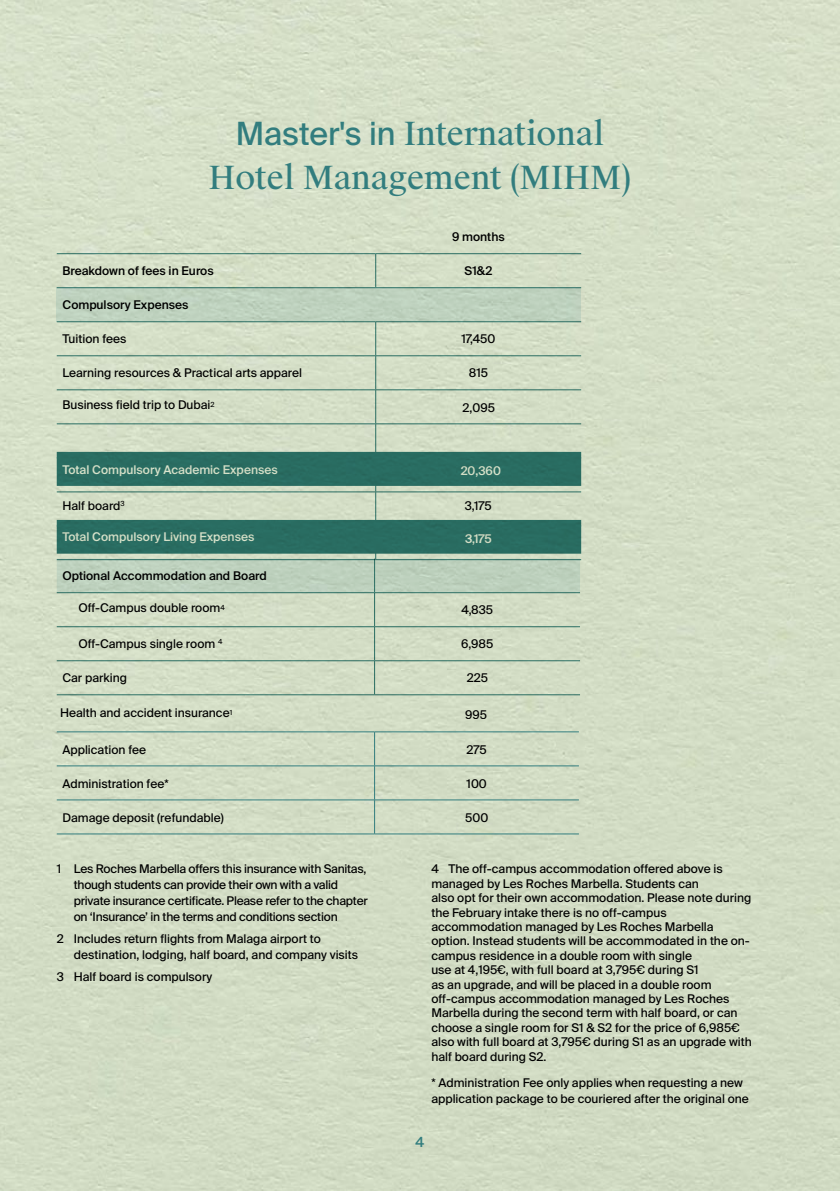
<style>
.page{position:relative;width:840px;height:1191px;background:#fff}
.page>*{position:absolute;margin:0;border:0;box-sizing:border-box;transform-origin:0 0}
.t1{font:32px/44px "Suisse Works";color:#327d7e;text-align:center}
.t2{font:500 14px "Suisse Intl";color:#327d7e}
.t3{font:12px/14.4px "Suisse Intl";color:#000}
.t4{font:12px/16px "Suisse Intl";letter-spacing:-.02em;color:#000}
.t5{font:500 12px "Suisse Intl";color:#000}
.t6{font:500 12px "Suisse Intl";color:#fff}
.s1{font-family:"Suisse Intl"}
</style>
<div class="page">
<img style="left:0;top:0;width:839px;height:1191px">
<div style="left:57px;top:288px;width:524px;height:34px;background:#bed1be"></div>
<svg style="left:57px;top:452px;width:524px;height:101px;fill:#2a6e63"></svg>
<hr style="left:57px;top:253px;width:318px;height:1px;background:#327d7e">
<hr style="left:375px;top:253px;width:206px;height:1px;background:#327d7e">
<hr style="left:57px;top:287px;width:318px;height:1px;background:#327d7e">
<hr style="left:375px;top:287px;width:206px;height:1px;background:#327d7e">
<hr style="left:57px;top:321px;width:318px;height:1px;background:#327d7e">
<hr style="left:375px;top:321px;width:206px;height:1px;background:#327d7e">
<hr style="left:57px;top:355px;width:318px;height:1px;background:#327d7e">
<hr style="left:375px;top:355px;width:206px;height:1px;background:#327d7e">
<hr style="left:57px;top:389px;width:318px;height:1px;background:#327d7e">
<hr style="left:375px;top:389px;width:206px;height:1px;background:#327d7e">
<hr style="left:57px;top:423px;width:318px;height:1px;background:#327d7e">
<hr style="left:375px;top:423px;width:206px;height:1px;background:#327d7e">
<hr style="left:57px;top:457px;width:318px;height:1px;background:#327d7e">
<hr style="left:375px;top:457px;width:206px;height:1px;background:#327d7e">
<hr style="left:57px;top:491px;width:318px;height:1px;background:#327d7e">
<hr style="left:375px;top:491px;width:206px;height:1px;background:#327d7e">
<hr style="left:57px;top:525px;width:318px;height:1px;background:#327d7e">
<hr style="left:375px;top:525px;width:206px;height:1px;background:#327d7e">
<hr style="left:375px;top:559px;width:206px;height:1px;background:#327d7e">
<hr style="left:375px;top:254px;width:1px;height:33px;background:#327d7e">
<hr style="left:375px;top:322px;width:1px;height:33px;background:#327d7e">
<hr style="left:375px;top:356px;width:1px;height:33px;background:#327d7e">
<hr style="left:375px;top:390px;width:1px;height:33px;background:#327d7e">
<hr style="left:375px;top:424px;width:1px;height:33px;background:#327d7e">
<hr style="left:375px;top:458px;width:1px;height:33px;background:#327d7e">
<hr style="left:375px;top:492px;width:1px;height:33px;background:#327d7e">
<hr style="left:375px;top:526px;width:1px;height:33px;background:#327d7e">
<svg style="left:57px;top:558px;width:522px;height:34px"></svg>
<hr style="left:57px;top:592px;width:317px;height:1px;background:#327d7e">
<hr style="left:374px;top:592px;width:205px;height:1px;background:#327d7e">
<hr style="left:57px;top:626px;width:317px;height:1px;background:#327d7e">
<hr style="left:374px;top:626px;width:205px;height:1px;background:#327d7e">
<hr style="left:57px;top:660px;width:317px;height:1px;background:#327d7e">
<hr style="left:374px;top:660px;width:205px;height:1px;background:#327d7e">
<hr style="left:57px;top:694px;width:317px;height:1px;background:#327d7e">
<hr style="left:374px;top:694px;width:205px;height:1px;background:#327d7e">
<hr style="left:374px;top:558px;width:1px;height:34px;background:#327d7e">
<hr style="left:374px;top:593px;width:1px;height:33px;background:#327d7e">
<hr style="left:374px;top:627px;width:1px;height:33px;background:#327d7e">
<hr style="left:374px;top:661px;width:1px;height:33px;background:#327d7e">
<hr style="left:57px;top:731px;width:317px;height:1px;background:#327d7e">
<hr style="left:374px;top:732px;width:1px;height:33px;background:#327d7e">
<hr style="left:374px;top:731px;width:204px;height:1px;background:#327d7e">
<hr style="left:57px;top:765px;width:317px;height:1px;background:#327d7e">
<hr style="left:374px;top:766px;width:1px;height:33px;background:#327d7e">
<hr style="left:374px;top:765px;width:204px;height:1px;background:#327d7e">
<hr style="left:57px;top:799px;width:317px;height:1px;background:#327d7e">
<hr style="left:57px;top:833px;width:317px;height:1px;background:#327d7e">
<hr style="left:374px;top:800px;width:1px;height:33px;background:#327d7e">
<hr style="left:374px;top:799px;width:204px;height:1px;background:#327d7e">
<hr style="left:374px;top:833px;width:204px;height:1px;background:#327d7e">
<h1 class="t1" style="left:208px;top:113px;width:424px"><span class="s1">Master's in</span> International<br>Hotel Management (MIHM)</h1>
<p class="t5" style="left:452px;top:229px;width:54px">9 months</p>
<p class="t5" style="left:62px;top:264px;width:153px">Breakdown of fees in Euros</p>
<p class="t5" style="left:464px;top:264px;width:29px">S1&amp;2</p>
<p class="t5" style="left:62px;top:298px;width:128px">Compulsory Expenses</p>
<p class="t3" style="left:62px;top:332px;width:65px">Tuition fees</p>
<p class="t3" style="left:461px;top:332px;width:35px">17,450</p>
<p class="t3" style="left:62px;top:366px;width:241px">Learning resources &amp; Practical arts apparel</p>
<p class="t3" style="left:468px;top:366px;width:21px">815</p>
<p class="t3" style="left:62px;top:398px;width:154px">Business field trip to Dubai<sup>2</sup></p>
<p class="t3" style="left:462px;top:400px;width:34px">2,095</p>
<p class="t6" style="left:62px;top:462px;width:217px">Total Compulsory Academic Expenses</p>
<p class="t6" style="left:460px;top:464px;width:42px">20,360</p>
<p class="t3" style="left:62px;top:498px;width:64px">Half board<sup>3</sup></p>
<p class="t3" style="left:464px;top:498px;width:28px">3,175</p>
<p class="t6" style="left:62px;top:530px;width:193px">Total Compulsory Living Expenses</p>
<p class="t6" style="left:465px;top:532px;width:28px">3,175</p>
<p class="t5" style="left:62px;top:569px;width:206px">Optional Accommodation and Board</p>
<p class="t3" style="left:78px;top:601px;width:148px">Off-Campus double room<sup>4</sup></p>
<p class="t3" style="left:461px;top:603px;width:33px">4,835</p>
<p class="t3" style="left:78px;top:637px;width:145px">Off-Campus single room <sup>4</sup></p>
<p class="t3" style="left:461px;top:637px;width:33px">6,985</p>
<p class="t3" style="left:62px;top:671px;width:66px">Car parking</p>
<p class="t3" style="left:466px;top:671px;width:23px">225</p>
<p class="t3" style="left:60px;top:705px;width:173px">Health and accident insurance<sup>1</sup></p>
<p class="t3" style="left:465px;top:707px;width:23px">995</p>
<p class="t3" style="left:62px;top:742px;width:85px">Application fee</p>
<p class="t3" style="left:466px;top:742px;width:22px">275</p>
<p class="t3" style="left:62px;top:776px;width:108px">Administration fee*</p>
<p class="t3" style="left:466px;top:776px;width:22px">100</p>
<p class="t3" style="left:62px;top:810px;width:163px">Damage deposit (refundable)</p>
<p class="t3" style="left:465px;top:810px;width:25px">500</p>
<p class="t4" style="left:74px;top:861px;width:295px;text-indent:-17px">1 Les Roches Marbella offers this insurance with Sanitas, though students can provide their own with a valid private insurance certificate. Please refer to the chapter on ‘Insurance’ in the terms and conditions section</p>
<p class="t3" style="left:74px;top:930px;width:286px;line-height:16px;text-indent:-17px">2 Includes return flights from Malaga airport to destination, lodging, half board, and company visits</p>
<p class="t3" style="left:57px;top:969px;width:157px">3 Half board is compulsory</p>
<p class="t3" style="left:431px;top:862px;width:322px">4 The off-campus accommodation offered above is managed by Les Roches Marbella. Students can<br>also opt for their own accommodation. Please note during the February intake there is no off-campus accommodation managed by Les Roches Marbella option. Instead students will be accommodated in the on&shy;campus residence in a double room with single<br>use at 4,195€, with full board at 3,795€ during S1<br>as an upgrade, and will be placed in a double room off-campus accommodation managed by Les Roches Marbella during the second term with half board, or can choose a single room for S1 &amp; S2 for the price of 6,985€ also with full board at 3,795€ during S1 as an upgrade with half board during S2.</p>
<p class="t3" style="left:431px;top:1074px;width:319px;line-height:16px">* Administration Fee only applies when requesting a new application package to be couriered after the original one</p>
<p class="t2" style="left:415px;top:1134px;width:10px">4</p>
</div>
